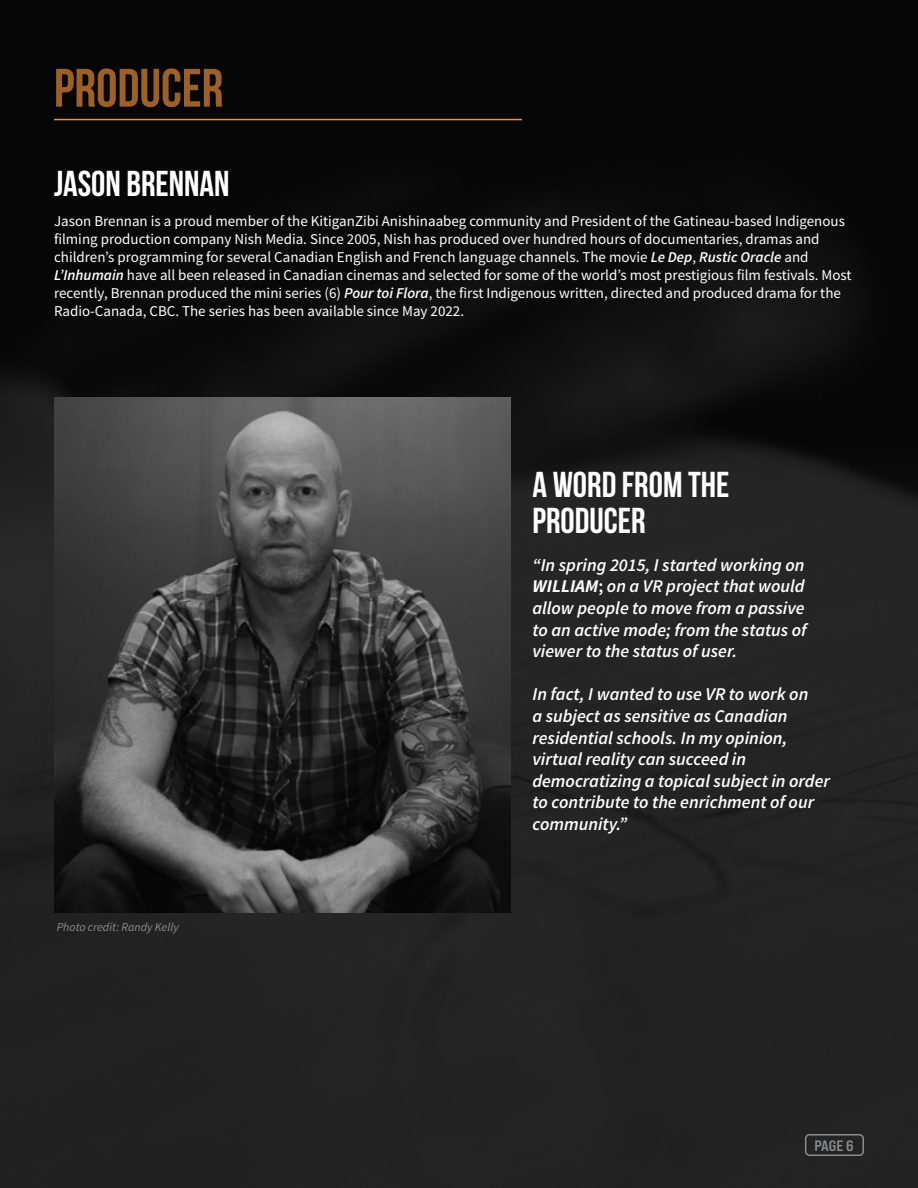
<style>
.page{position:relative;width:918px;height:1188px;background:#fff}
.page>*{position:absolute;margin:0;border:0;box-sizing:border-box;transform-origin:0 0}
.t1{font:700 54px "Bebas Neue";color:#9d6127}
.t2{font:700 36px/36px "Bebas Neue";color:#fff}
.t3{font:italic 600 18px/21.6px "Source Sans Pro";color:#fff}
.t4{font:15px/18px "Source Sans Pro";color:#fff}
.t5{font:15px "Bebas Neue Pro Exp Bd";color:#8a8c8e}
.t6{font:italic 12px "Source Sans Pro";color:#8a8c8e}
.s1{font-weight:600;font-style:italic}
.s2{font-weight:700}
.s3{font-style:normal}
</style>
<div class="page">
<img style="left:0;top:0;width:918px;height:1188px">
<hr style="left:54px;top:119px;width:468px;height:1px;background:#f7901e">
<img style="left:54px;top:397px;width:457px;height:515px">
<div style="left:805px;top:1134px;width:59px;height:22px;border:2px solid #8a8c8e;border-radius:4px"></div>
<h1 class="t1" style="left:54px;top:58px;width:171px">PRODUCER</h1>
<h2 class="t2" style="left:54px;top:165px;width:177px">JASON BRENNAN</h2>
<p class="t4" style="left:54px;top:212px;width:799px">Jason Brennan is a proud member of the KitiganZibi Anishinaabeg community and President of the Gatineau-based Indigenous filming production company Nish Media. Since 2005, Nish has produced over hundred hours of documentaries, dramas and children’s programming for several Canadian English and French language channels. The movie <span class="s1">Le Dep</span>, <span class="s1">Rustic Oracle</span> and <span class="s1">L’Inhumain</span> have all been released in Canadian cinemas and selected for some of the world’s most prestigious film festivals. Most recently, Brennan produced the mini series (6) <span class="s1">Pour toi Flora</span>, the first Indigenous written, directed and produced drama for the Radio-Canada, CBC. The series has been available since May 2022.</p>
<h2 class="t2" style="left:532px;top:466px;width:199px">A WORD FROM THE<br>PRODUCER</h2>
<p class="t6" style="left:57px;top:920px;width:124px">Photo credit: Randy Kelly</p>
<p class="t3" style="left:532px;top:554px;width:276px">“In spring 2015, I started working on <span class="s2">WILLIAM</span><span class="s3">;</span> on a VR project that would allow people to move from a passive to an active mode; from the status of viewer to the status of user.</p>
<p class="t3" style="left:532px;top:683px;width:299px">In fact, I wanted to use VR to work on<br>a subject as sensitive as Canadian residential schools. In my opinion, virtual reality can succeed in democratizing a topical subject in order to contribute to the enrichment of our community.”</p>
<p class="t5" style="left:815px;top:1136px;width:41px">PAGE 6</p>
</div>
